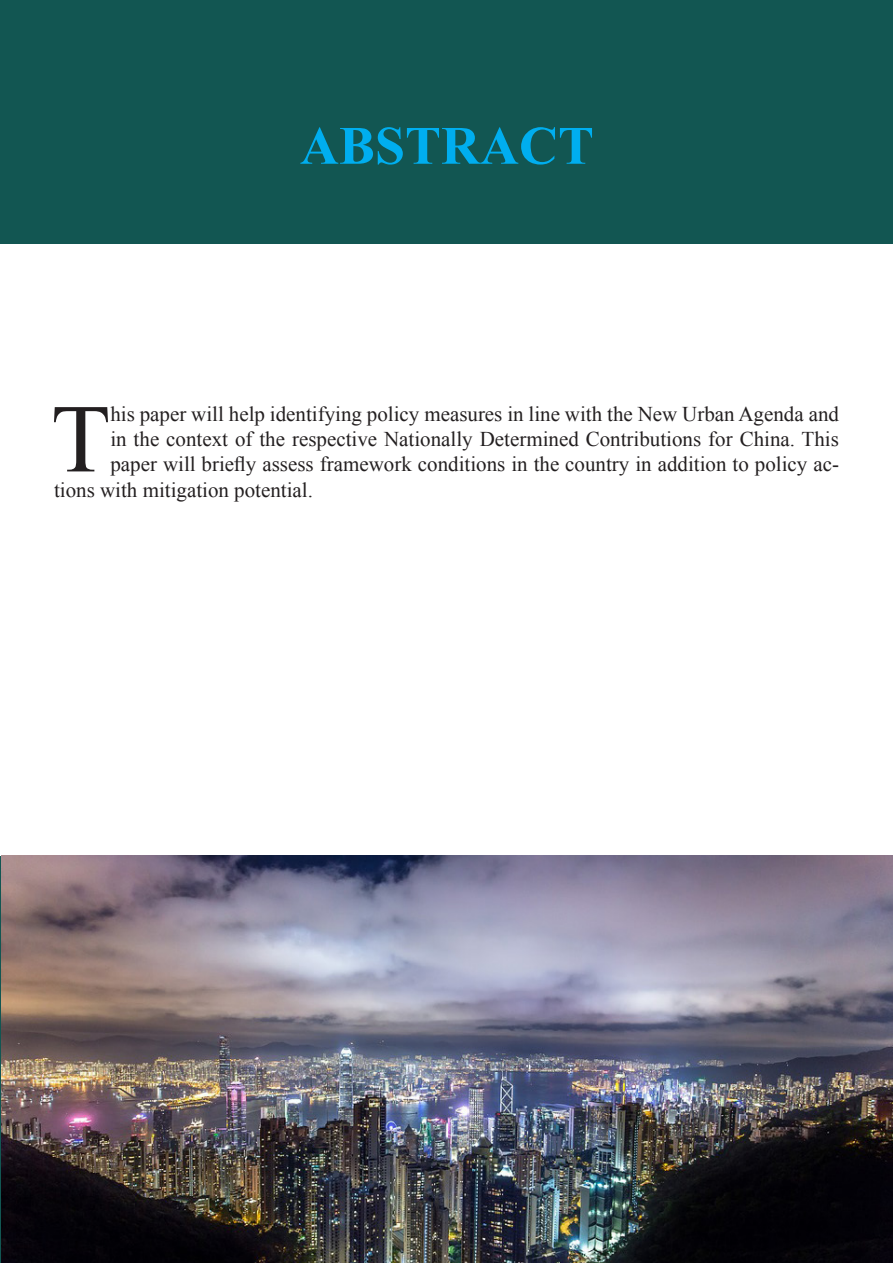
<style>
.page{position:relative;width:893px;height:1263px;background:#fff}
.page>*{position:absolute;margin:0;border:0;box-sizing:border-box;transform-origin:0 0}
.t1{font:97.05px "Times New Roman";color:#231f20}
.t2{font:700 54px "Times New Roman";color:#00aeef}
.t3{font:21px "Times New Roman";color:#231f20}
</style>
<div class="page">
<hr style="left:0;top:856px;width:1px;height:407px;background:#125652">
<div style="left:0;top:0;width:893px;height:244px;background:#125652"></div>
<img style="left:1px;top:855px;width:892px;height:408px">
<p class="t2" style="left:300px;top:108px;width:296px">ABSTRACT</p>
<p class="t1" style="left:51px;top:374px;width:61px">T</p>
<p class="t3" style="left:110px;top:400px;width:730px">his paper will help identifying policy measures in line with the New Urban Agenda and</p>
<p class="t3" style="left:110px;top:425px;width:730px">in the context of the respective Nationally Determined Contributions for China. This</p>
<p class="t3" style="left:110px;top:450px;width:730px">paper will briefly assess framework conditions in the country in addition to policy ac-</p>
<p class="t3" style="left:54px;top:475px;width:261px">tions with mitigation potential.</p>
</div>
